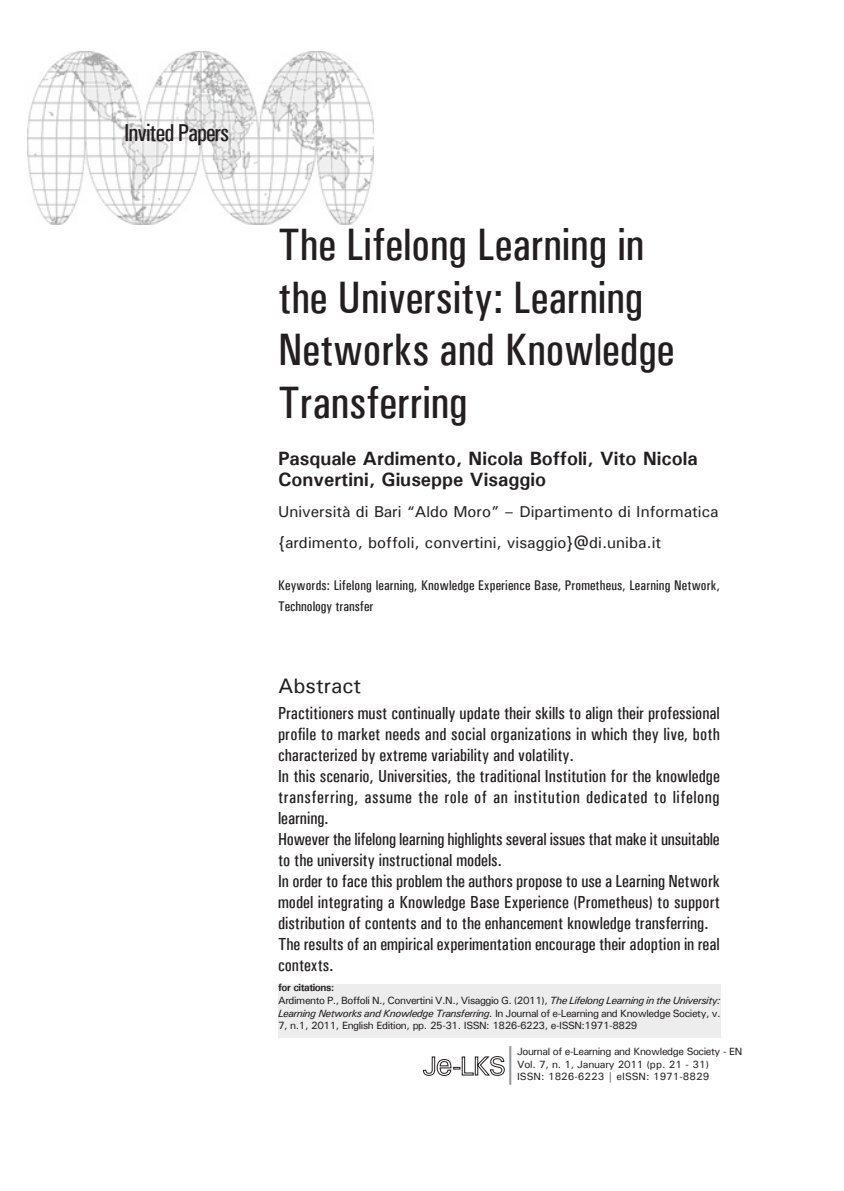
<style>
.page{position:relative;width:844px;height:1191px;background:#fff}
.page>*{position:absolute;margin:0;border:0;box-sizing:border-box;transform-origin:0 0}
.b_TITOLONE{font:500 condensed 45.5px/52.5px "Univers";color:#231f20}
.NOTA_articolo{font:700 condensed 38.5px "Univers";color:#939598}
.t1{font:500 condensed 24.5px "Univers";letter-spacing:-.04em;color:#231f20}
.e_ABSTRACT_tit{font:500 21px "Univers";color:#231f20}
.d_SOTTOAUTORI{font:700 19.25px/21px "Univers";color:#231f20}
.e_ABSTRACT_testo{font:500 condensed 17.5px/21px "Univers";color:#231f20;text-align:justify}
.d_SOTTOAUTORI-2{font:500 15.75px "Univers";color:#231f20}
.e_ABSTRACT_testo-2{font:500 condensed 14px/21px "Univers";letter-spacing:.01em;color:#231f20}
.t2{font:500 10.5px/12.4px "Univers";letter-spacing:-.04em;color:#231f20}
.t3{font:500 10.5px "Univers";color:#231f20}
.t4{font:700 10.5px "Univers";letter-spacing:-.04em;color:#231f20}
.s1{font-style:italic}
</style>
<div class="page">
<svg style="left:423px;top:1056px;width:81px;height:19px"></svg>
<img style="left:28px;top:51px;width:345px;height:174px">
<div style="left:278px;top:984px;width:442px;height:54px;background:#ededee"></div>
<p class="t1" style="left:124px;top:118px;width:107px">Invited Papers</p>
<p class="b_TITOLONE" style="left:278px;top:218px;width:398px">The Lifelong Learning in the University: Learning<br>Networks and Knowledge<br>Transferring</p>
<p class="d_SOTTOAUTORI" style="left:278px;top:447px;width:421px">Pasquale Ardimento, Nicola Boffoli, Vito Nicola<br>Convertini, Giuseppe Visaggio</p>
<p class="d_SOTTOAUTORI-2" style="left:278px;top:501px;width:442px">Università di Bari “Aldo Moro” – Dipartimento di Informatica</p>
<p class="d_SOTTOAUTORI-2" style="left:278px;top:532px;width:385px">{ardimento, boffoli, convertini, visaggio}@di.uniba.it</p>
<p class="e_ABSTRACT_testo-2" style="left:278px;top:574px;width:443px">Keywords: Lifelong learning, Knowledge Experience Base, Prometheus, Learning Network,<br>Technology transfer</p>
<p class="e_ABSTRACT_tit" style="left:278px;top:672px;width:85px">Abstract</p>
<p class="e_ABSTRACT_testo" style="left:278px;top:703px;width:443px">Practitioners must continually update their skills to align their professional profile to market needs and social organizations in which they live, both characterized by extreme variability and volatility.</p>
<p class="e_ABSTRACT_testo" style="left:278px;top:766px;width:443px">In this scenario, Universities, the traditional Institution for the knowledge transferring, assume the role of an institution dedicated to lifelong learning.</p>
<p class="e_ABSTRACT_testo" style="left:278px;top:829px;width:443px">However the lifelong learning highlights several issues that make it unsuitable to the university instructional models.</p>
<p class="e_ABSTRACT_testo" style="left:278px;top:871px;width:443px">In order to face this problem the authors propose to use a Learning Network model integrating a Knowledge Base Experience (Prometheus) to support distribution of contents and to the enhancement knowledge transferring.</p>
<p class="e_ABSTRACT_testo" style="left:278px;top:934px;width:443px">The results of an empirical experimentation encourage their adoption in real contexts.</p>
<p class="t4" style="left:278px;top:981px;width:58px">for citations:</p>
<p class="t2" style="left:278px;top:994px;width:444px;text-align:justify">Ardimento P., Boffoli N., Convertini V.N., Visaggio G. (2011), <span class="s1">The Lifelong Learning in the University:<br>Learning Networks and Knowledge Transferring.</span> In Journal of e-Learning and Knowledge Society, v.<br>7, n.1, 2011, English Edition, pp. 25-31. ISSN: 1826-6223, e-ISSN:1971-8829</p>
<p class="NOTA_articolo" style="left:501px;top:1038px;width:21px">|</p>
<p class="t2" style="left:517px;top:1045px;width:227px">Journal of e-Learning and Knowledge Society - EN<br>Vol. 7, n. 1, January 2011 (pp. 21 - 31)</p>
<p class="t3" style="left:517px;top:1069px;width:194px">ISSN: 1826-6223 | eISSN: 1971-8829</p>
</div>
